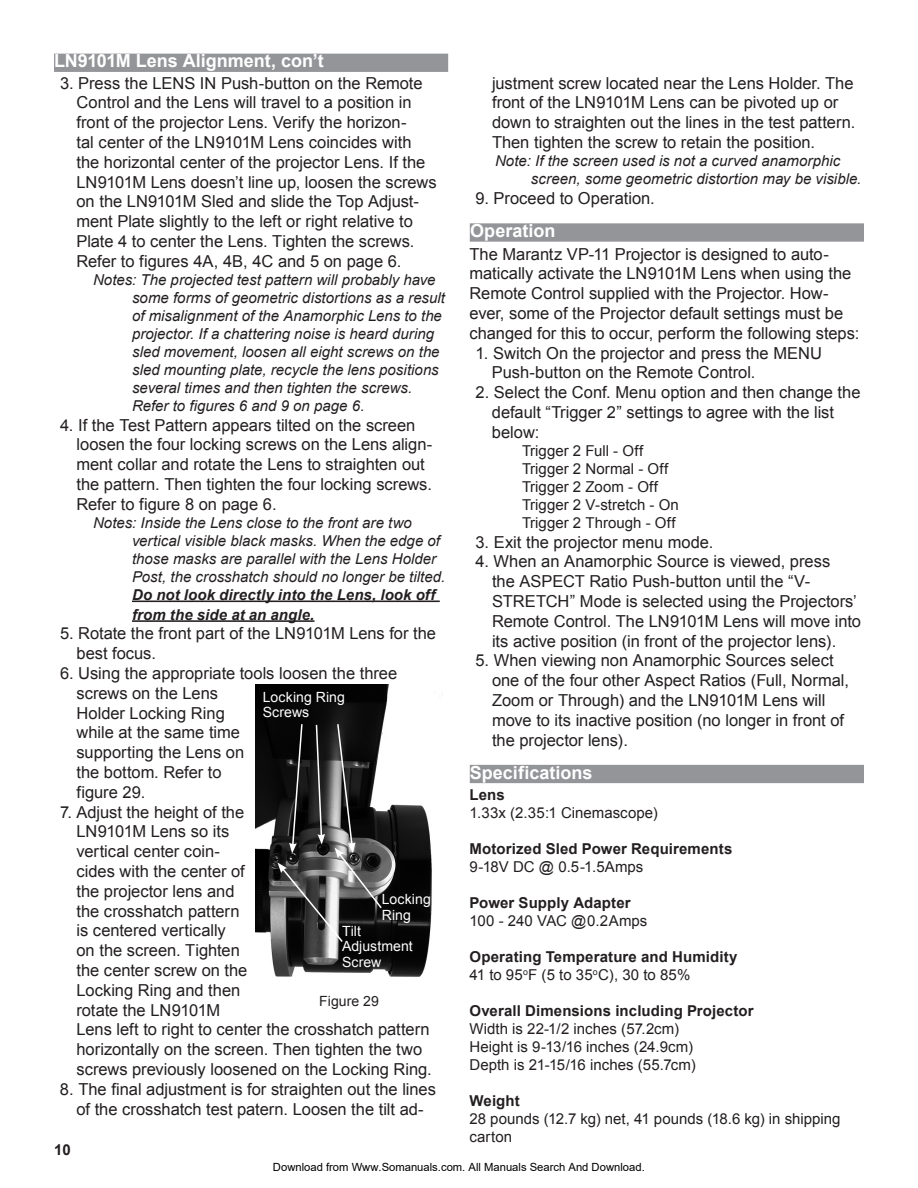
<style>
.page{position:relative;width:918px;height:1188px;background:#fff}
.page>*{position:absolute;margin:0;border:0;box-sizing:border-box;transform-origin:0 0}
.t1{font:700 18px "Arial";color:#fff}
.t2{font:16.5px/19.8px "Arial";letter-spacing:-.005em;color:#231f20}
.t3{font:italic 15px/18px "Arial";color:#231f20}
.t4{font:15px/18px "Arial";color:#231f20}
.t5{font:700 15px/18px "Arial";letter-spacing:.01em;color:#231f20}
.t6{font:italic 700 15px/19.8px "Arial";letter-spacing:.005em;color:#231f20}
.t7{font:14.1px/15.6px "Arial";letter-spacing:.005em;color:#fff}
.t8{font:14.1px "Arial";letter-spacing:.005em;color:#231f20}
.t9{font:11.25px "Arial";color:#000}
.s1{font-weight:400}
</style>
<div class="page">
<div style="left:470px;top:765px;width:394px;height:18px;background:#939598"></div>
<hr style="left:132px;top:601px;width:308px;height:1px;background:#231f20">
<hr style="left:132px;top:620px;width:183px;height:2px;background:#231f20">
<div style="left:470px;top:223px;width:394px;height:19px;background:#939598"></div>
<div style="left:54px;top:54px;width:394px;height:18px;background:#939598"></div>
<img style="left:255px;top:684px;width:177px;height:293px">
<svg style="left:278px;top:723px;width:105px;height:221px;background:#414141"></svg>
<p class="t1" style="left:54px;top:49px;width:271px">LN9101M Lens Alignment, con’t</p>
<p class="t2" style="left:76px;top:73px;width:362px;text-indent:-16px">3. Press the LENS IN Push-button on the Remote Control and the Lens will travel to a position in front of the projector Lens. Verify the horizon-<br>tal center of the LN9101M Lens coincides with the horizontal center of the projector Lens. If the LN9101M Lens doesn’t line up, loosen the screws on the LN9101M Sled and slide the Top Adjust&shy;ment Plate slightly to the left or right relative to Plate 4 to center the Lens. Tighten the screws.<br>Refer to figures 4A, 4B, 4C and 5 on page 6.</p>
<p class="t3" style="left:132px;top:271px;width:315px;text-indent:-39px">Notes: The projected test pattern will probably have some forms of geometric distortions as a result of misalignment of the Anamorphic Lens to the projector. If a chattering noise is heard during sled movement, loosen all eight screws on the sled mounting plate, recycle the lens positions several times and then tighten the screws.<br>Refer to figures 6 and 9 on page 6.</p>
<p class="t2" style="left:76px;top:415px;width:357px;text-indent:-16px">4. If the Test Pattern appears tilted on the screen loosen the four locking screws on the Lens align&shy;ment collar and rotate the Lens to straighten out the pattern. Then tighten the four locking screws.<br>Refer to figure 8 on page 6.</p>
<p class="t3" style="left:132px;top:514px;width:315px;text-indent:-39px">Notes: Inside the Lens close to the front are two vertical visible black masks. When the edge of those masks are parallel with the Lens Holder Post, the crosshatch should no longer be tilted.</p>
<p class="t6" style="left:132px;top:585px;width:305px">Do not look directly into the Lens, look off from the side at an angle.</p>
<p class="t2" style="left:77px;top:624px;width:361px;text-indent:-16px">5. Rotate the front part of the LN9101M Lens for the best focus.</p>
<p class="t2" style="left:77px;top:663px;width:322px;text-indent:-16px">6. Using the appropriate tools loosen the three screws on the Lens<br>Holder Locking Ring<br>while at the same time<br>supporting the Lens on<br>the bottom. Refer to<br>figure 29.</p>
<p class="t2" style="left:76px;top:802px;width:357px;text-indent:-16px">7. Adjust the height of the<br>LN9101M Lens so its<br>vertical center coin-<br>cides with the center of<br>the projector lens and<br>the crosshatch pattern<br>is centered vertically<br>on the screen. Tighten<br>the center screw on the<br>Locking Ring and then<br>rotate the LN9101M<br>Lens left to right to center the crosshatch pattern horizontally on the screen. Then tighten the two screws previously loosened on the Locking Ring.</p>
<p class="t2" style="left:60px;top:1079px;width:378px;text-align:center">8. The final adjustment is for straighten out the lines of the crosshatch test patern. Loosen the tilt ad-</p>
<p class="t7" style="left:263px;top:689px;width:84px">Locking Ring<br>Screws</p>
<p class="t7" style="left:382px;top:892px;width:51px">Locking<br>Ring</p>
<p class="t7" style="left:342px;top:923px;width:72px">Tilt<br>Adjustment<br>Screw</p>
<p class="t8" style="left:319px;top:992px;width:61px">Figure 29</p>
<p class="t5" style="left:54px;top:1142px;width:18px">10</p>
<p class="t2" style="left:492px;top:73px;width:365px">justment screw located near the Lens Holder. The front of the LN9101M Lens can be pivoted up or down to straighten out the lines in the test pattern.<br>Then tighten the screw to retain the position.</p>
<p class="t3" style="left:531px;top:152px;width:332px;text-indent:-36px">Note: If the screen used is not a curved anamorphic screen, some geometric distortion may be visible.</p>
<p class="t2" style="left:476px;top:188px;width:181px">9. Proceed to Operation.</p>
<p class="t1" style="left:470px;top:219px;width:87px">Operation</p>
<p class="t2" style="left:469px;top:244px;width:392px">The Marantz VP-11 Projector is designed to auto&shy;matically activate the LN9101M Lens when using the Remote Control supplied with the Projector. How&shy;ever, some of the Projector default settings must be changed for this to occur, perform the following steps:</p>
<p class="t2" style="left:492px;top:343px;width:332px;text-indent:-16px">1. Switch On the projector and press the MENU<br>Push-button on the Remote Control.</p>
<p class="t2" style="left:492px;top:383px;width:370px;text-indent:-16px">2. Select the Conf. Menu option and then change the default “Trigger 2” settings to agree with the list below:</p>
<p class="t4" style="left:522px;top:442px;width:158px">Trigger 2 Full - Off<br>Trigger 2 Normal - Off<br>Trigger 2 Zoom - Off<br>Trigger 2 V-stretch - On<br>Trigger 2 Through - Off</p>
<p class="t2" style="left:476px;top:532px;width:239px">3. Exit the projector menu mode.</p>
<p class="t2" style="left:492px;top:552px;width:371px;text-indent:-16px">4. When an Anamorphic Source is viewed, press<br>the ASPECT Ratio Push-button until the “V-STRETCH” Mode is selected using the Projectors’ Remote Control. The LN9101M Lens will move into its active position (in front of the projector lens).</p>
<p class="t2" style="left:492px;top:651px;width:358px;text-indent:-16px">5. When viewing non Anamorphic Sources select one of the four other Aspect Ratios (Full, Normal, Zoom or Through) and the LN9101M Lens will move to its inactive position (no longer in front of the projector lens).</p>
<p class="t1" style="left:470px;top:761px;width:124px">Specifications</p>
<p class="t5" style="left:470px;top:786px;width:37px">Lens</p>
<p class="t4" style="left:470px;top:804px;width:190px">1.33x (2.35:1 Cinemascope)</p>
<p class="t5" style="left:470px;top:840px;width:264px">Motorized Sled Power Requirements</p>
<p class="t4" style="left:470px;top:858px;width:175px">9-18V DC @ 0.5-1.5Amps</p>
<p class="t5" style="left:470px;top:894px;width:163px">Power Supply Adapter</p>
<p class="t4" style="left:470px;top:912px;width:179px">100 - 240 VAC @0.2Amps</p>
<p class="t5" style="left:470px;top:948px;width:270px">Operating Temperature and Humidity<br><span class="s1">41 to 95</span><sup>o</sup><span class="s1">F (5 to 35</span><sup>o</sup><span class="s1">C), 30 to 85%</span></p>
<p class="t5" style="left:470px;top:1002px;width:286px">Overall Dimensions including Projector</p>
<p class="t4" style="left:470px;top:1020px;width:228px">Width is 22-1/2 inches (57.2cm)<br>Height is 9-13/16 inches (24.9cm)<br>Depth is 21-15/16 inches (55.7cm)</p>
<p class="t5" style="left:470px;top:1092px;width:52px">Weight</p>
<p class="t4" style="left:470px;top:1110px;width:373px">28 pounds (12.7 kg) net, 41 pounds (18.6 kg) in shipping carton</p>
<p class="t9" style="left:273px;top:1160px;width:373px">Download from Www.Somanuals.com. All Manuals Search And Download.</p>
</div>
